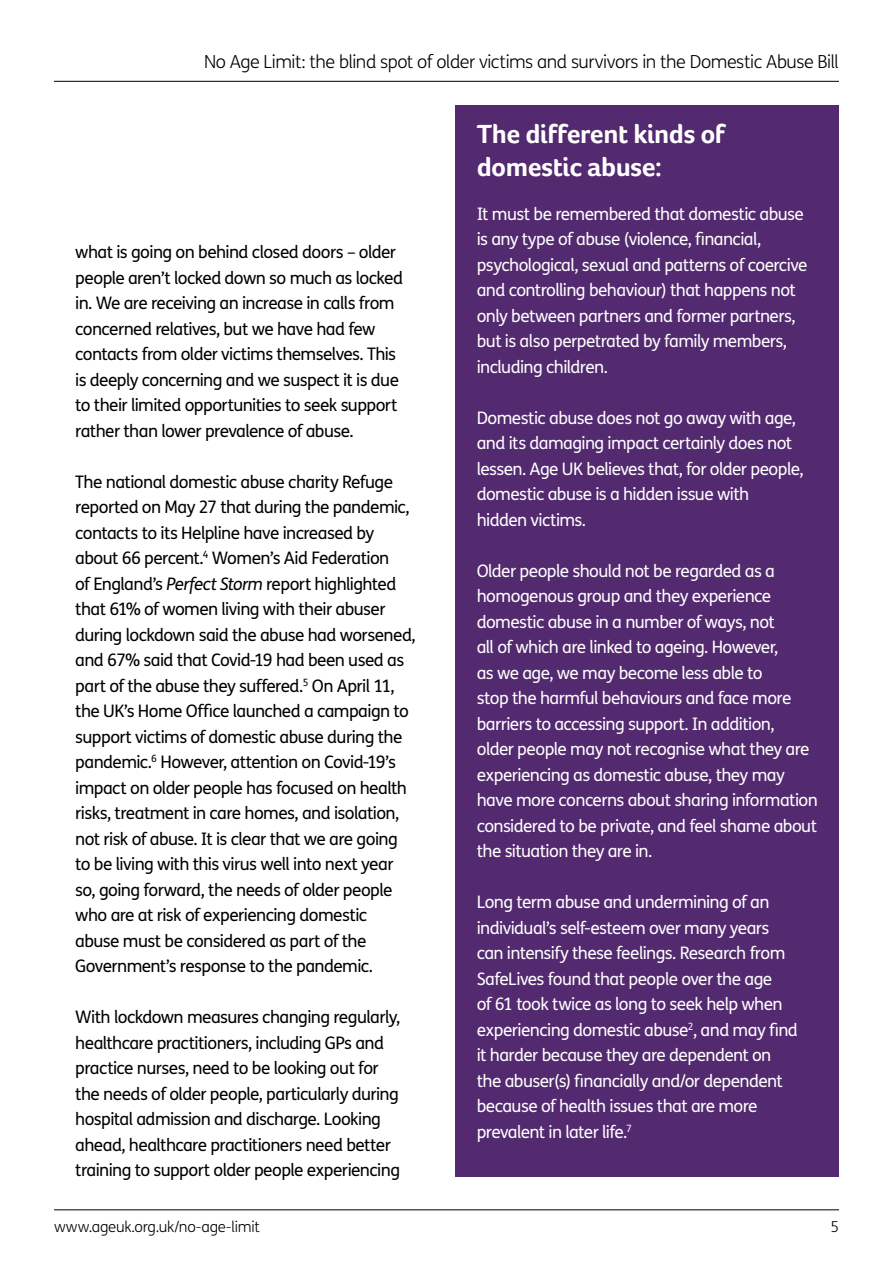
<style>
.page{position:relative;width:893px;height:1263px;background:#fff}
.page>*{position:absolute;margin:0;border:0;box-sizing:border-box;transform-origin:0 0}
.t1{font:700 27px/32.4px "Foco Age UK";letter-spacing:-.02em;color:#fff}
.t2{font:300 18px "FS Me";letter-spacing:-.025em;color:#000}
.t3{font:17.25px/25.5px "FS Me";letter-spacing:-.035em;color:#000}
.t4{font:17.25px/25.5px "FS Me";letter-spacing:-.035em;color:#fff}
.t5{font:300 15px "FS Me";letter-spacing:-.02em;color:#000}
.s1{font-style:italic}
</style>
<div class="page">
<hr style="left:54px;top:81px;width:785px;height:1px;background:#000">
<hr style="left:54px;top:1209px;width:785px;height:1px;background:#000">
<div style="left:455px;top:105px;width:384px;height:1071px;background:#53296f"></div>
<p class="t2" style="left:204px;top:49px;width:636px">No Age Limit: the blind spot of older victims and survivors in the Domestic Abuse Bill</p>
<p class="t3" style="left:75px;top:239px;width:329px">what is going on behind closed doors – older people aren’t locked down so much as locked in. We are receiving an increase in calls from concerned relatives, but we have had few contacts from older victims themselves. This is deeply concerning and we suspect it is due to their limited opportunities to seek support rather than lower prevalence of abuse.</p>
<p class="t3" style="left:75px;top:468px;width:342px">The national domestic abuse charity Refuge reported on May 27 that during the pandemic, contacts to its Helpline have increased by about 66 percent.<sup>4</sup> Women’s Aid Federation<br>of England’s <span class="s1">Perfect Storm</span> report highlighted that 61% of women living with their abuser during lockdown said the abuse had worsened, and 67% said that Covid-19 had been used as part of the abuse they suffered.<sup>5</sup> On April 11, the UK’s Home Office launched a campaign to support victims of domestic abuse during the pandemic.<sup>6</sup> However, attention on Covid-19’s impact on older people has focused on health risks, treatment in care homes, and isolation, not risk of abuse. It is clear that we are going to be living with this virus well into next year so, going forward, the needs of older people who are at risk of experiencing domestic abuse must be considered as part of the Government’s response to the pandemic.</p>
<p class="t3" style="left:75px;top:1004px;width:327px">With lockdown measures changing regularly, healthcare practitioners, including GPs and practice nurses, need to be looking out for the needs of older people, particularly during hospital admission and discharge. Looking ahead, healthcare practitioners need better training to support older people experiencing</p>
<h1 class="t1" style="left:477px;top:118px;width:250px">The different kinds of domestic abuse:</h1>
<p class="t4" style="left:477px;top:201px;width:332px">It must be remembered that domestic abuse is any type of abuse (violence, financial, psychological, sexual and patterns of coercive and controlling behaviour) that happens not only between partners and former partners, but is also perpetrated by family members, including children.</p>
<p class="t4" style="left:477px;top:405px;width:328px">Domestic abuse does not go away with age, and its damaging impact certainly does not lessen. Age UK believes that, for older people, domestic abuse is a hidden issue with hidden victims.</p>
<p class="t4" style="left:477px;top:558px;width:343px">Older people should not be regarded as a homogenous group and they experience domestic abuse in a number of ways, not<br>all of which are linked to ageing. However,<br>as we age, we may become less able to<br>stop the harmful behaviours and face more barriers to accessing support. In addition,<br>older people may not recognise what they are experiencing as domestic abuse, they may have more concerns about sharing information considered to be private, and feel shame about the situation they are in.</p>
<p class="t4" style="left:477px;top:889px;width:323px">Long term abuse and undermining of an individual’s self-esteem over many years can intensify these feelings. Research from SafeLives found that people over the age<br>of 61 took twice as long to seek help when experiencing domestic abuse<sup>2</sup>, and may find it harder because they are dependent on the abuser(s) financially and/or dependent because of health issues that are more prevalent in later life.<sup>7</sup></p>
<p class="t5" style="left:54px;top:1216px;width:207px">www.ageuk.org.uk/no-age-limit</p>
<p class="t5" style="left:830px;top:1216px;width:10px">5</p>
</div>
